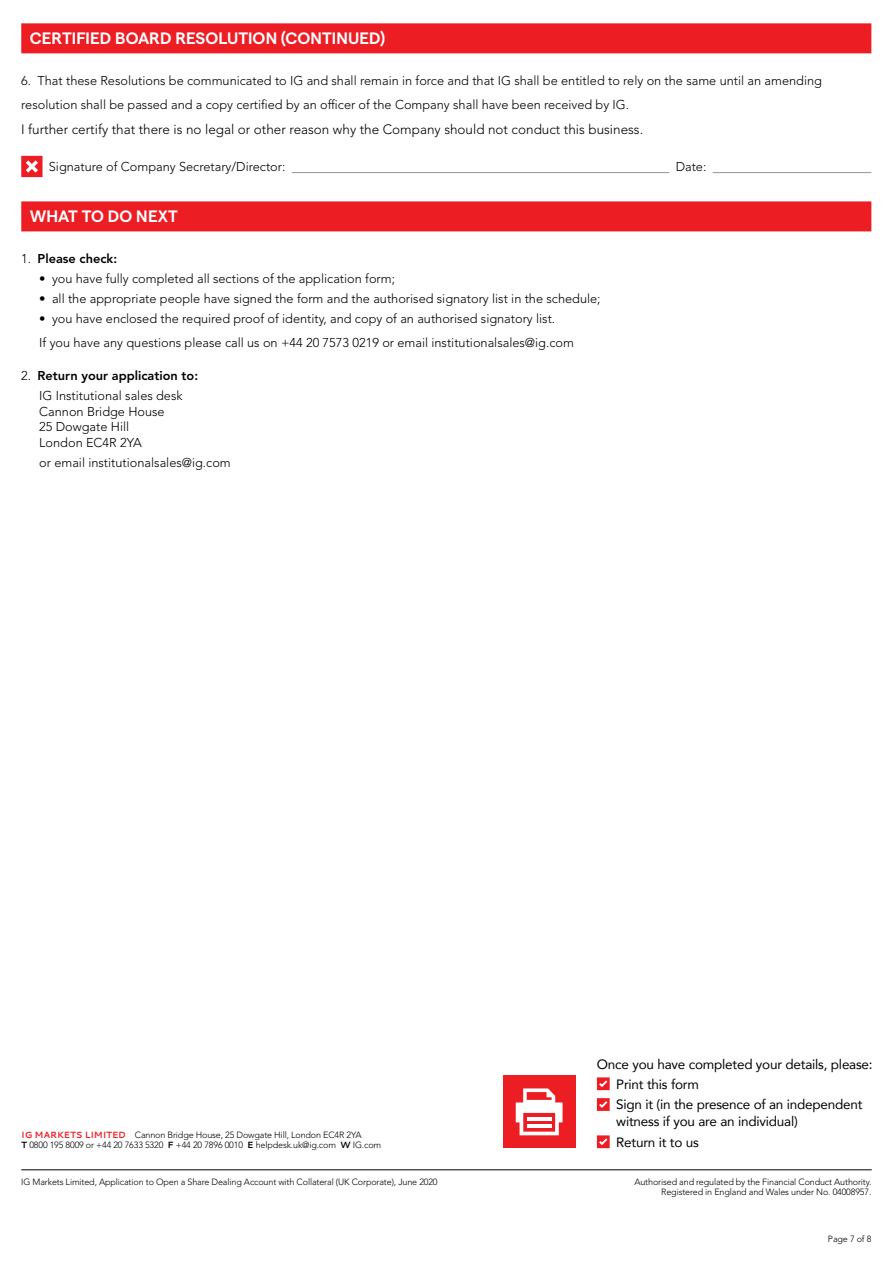
<style>
.page{position:relative;width:893px;height:1263px;background:#fff}
.page>*{position:absolute;margin:0;border:0;box-sizing:border-box;transform-origin:0 0}
.t1{font:600 16.5px "Matter SQ";color:#fff}
.t2{font:13.5px/19.2px "Avenir";letter-spacing:-.015em;color:#000}
.t3{font:300 13.5px "Avenir LT Std";color:#000}
.t4{font:300 12.75px/24.3px "Avenir LT Std";color:#000}
.t5{font:800 12.75px "Avenir LT Std";color:#000}
.t6{font:300 9px/10.5px "Avenir LT Std";letter-spacing:-.015em;color:#000;text-align:right}
.s1{font-weight:300}
.s2{font-weight:800}
.s3{font-family:"Cantarell";font-weight:700;color:#ed1d24}
.s4{font-family:"Cantarell";font-weight:700}
</style>
<div class="page">
<hr style="left:21px;top:1169px;width:851px;height:1px;background:#000">
<svg style="left:597px;top:1077px;width:13px;height:13px"></svg>
<svg style="left:597px;top:1098px;width:13px;height:13px"></svg>
<svg style="left:597px;top:1135px;width:13px;height:13px"></svg>
<div style="left:503px;top:1076px;width:73px;height:72px;background:#ed1d24"></div>
<svg style="left:516px;top:1088px;width:47px;height:47px"></svg>
<div style="left:21px;top:23px;width:850px;height:30px;background:#ed1d24"></div>
<hr style="left:292px;top:172px;width:377px;height:1px;background:#939598">
<hr style="left:713px;top:172px;width:158px;height:1px;background:#939598">
<div style="left:21px;top:201px;width:850px;height:30px;background:#ed1d24"></div>
<svg style="left:21px;top:156px;width:22px;height:21px"></svg>
<p class="t1" style="left:30px;top:26px;width:357px">CERTIFIED BOARD RESOLUTION (CONTINUED)</p>
<p class="t4" style="left:21px;top:68px;width:802px">6. That these Resolutions be communicated to IG and shall remain in force and that IG shall be entitled to rely on the same until an amending resolution shall be passed and a copy certified by an officer of the Company shall have been received by IG.</p>
<p class="t3" style="left:21px;top:121px;width:623px">I further certify that there is no legal or other reason why the Company should not conduct this business.</p>
<p class="t4" style="left:49px;top:155px;width:238px">Signature of Company Secretary/Director:</p>
<p class="t4" style="left:676px;top:155px;width:32px">Date:</p>
<p class="t1" style="left:30px;top:204px;width:150px">WHAT TO DO NEXT</p>
<p class="t5" style="left:21px;top:251px;width:97px"><span class="s1">1.</span> Please check:</p>
<p class="t4" style="left:39px;top:266px;width:357px">• you have fully completed all sections of the application form;</p>
<p class="t4" style="left:39px;top:286px;width:563px">• all the appropriate people have signed the form and the authorised signatory list in the schedule;</p>
<p class="t4" style="left:39px;top:306px;width:536px">• you have enclosed the required proof of identity, and copy of an authorised signatory list.<br>If you have any questions please call us on +44 20 7573 0219 or email institutionalsales@ig.com</p>
<p class="t4" style="left:21px;top:366px;width:178px;line-height:20px;text-align:center">2. <span class="s2">Return your application to:<br></span>IG Institutional sales desk</p>
<p class="t4" style="left:39px;top:403px;width:127px;line-height:15.8px">Cannon Bridge House<br>25 Dowgate Hill<br>London EC4R 2YA</p>
<p class="t4" style="left:39px;top:451px;width:193px">or email institutionalsales@ig.com</p>
<p class="t6" style="left:21px;top:1129px;width:361px;text-align:left"><span class="s3">IG MARKETS LIMITED</span> Cannon Bridge House, 25 Dowgate Hill, London EC4R 2YA<br><span class="s4">T</span> 0800 195 8009 or +44 20 7633 5320 <span class="s4">F</span> +44 20 7896 0010 <span class="s4">E</span> helpdesk.uk@ig.com <span class="s4">W</span> IG.com</p>
<p class="t6" style="left:21px;top:1176px;width:418px">IG Markets Limited, Application to Open a Share Dealing Account with Collateral (UK Corporate), June 2020</p>
<p class="t2" style="left:616px;top:1055px;width:258px;text-indent:-19px">Once you have completed your details, please:<br>Print this form</p>
<p class="t2" style="left:616px;top:1096px;width:248px;line-height:16.5px">Sign it (in the presence of an independent witness if you are an individual)</p>
<p class="t2" style="left:616px;top:1132px;width:84px">Return it to us</p>
<p class="t6" style="left:634px;top:1176px;width:238px">Authorised and regulated by the Financial Conduct Authority.<br>Registered in England and Wales under No. 04008957.</p>
<p class="t6" style="left:828px;top:1233px;width:45px">Page 7 of 8</p>
</div>
